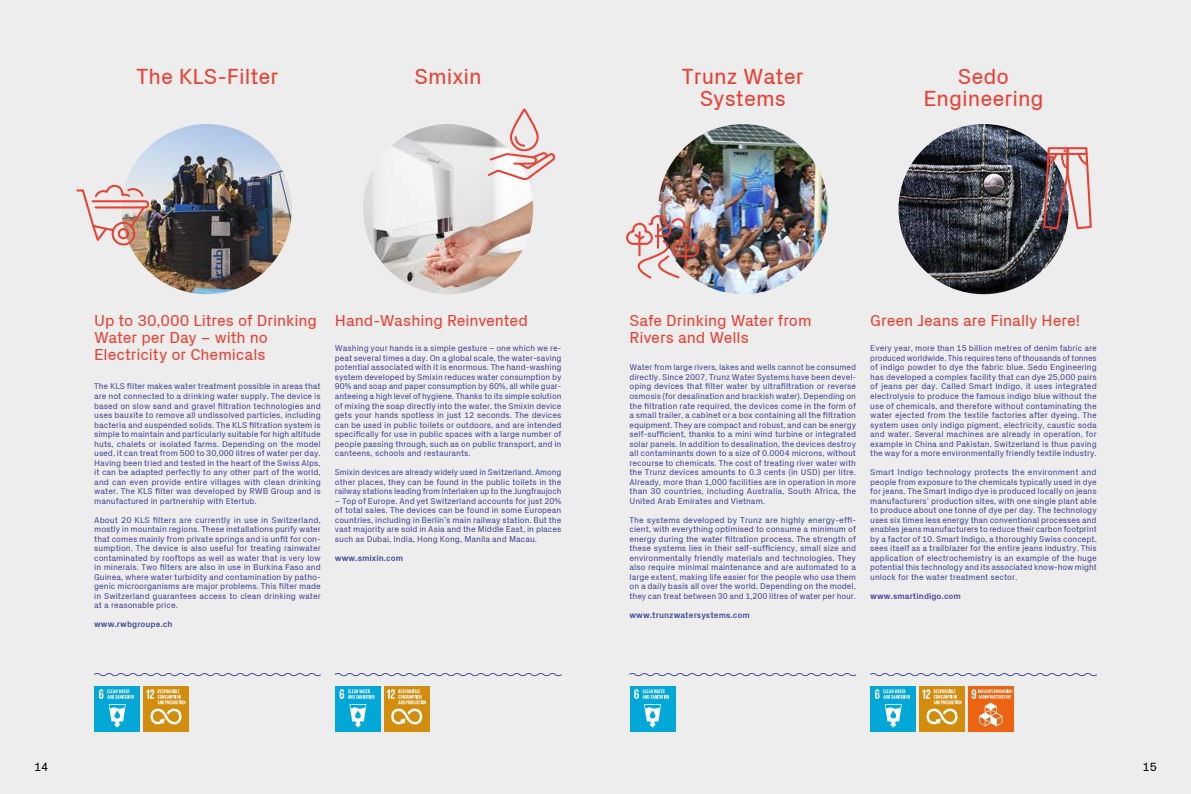
<style>
.page{position:relative;width:1191px;height:794px;background:#fff}
.page>*{position:absolute;margin:0;border:0;box-sizing:border-box;transform-origin:0 0}
.t1{font:22px/22px "Px Grotesk";color:#e84133;text-align:center}
.t2{font:16px/17px "Px Grotesk";letter-spacing:-.005em;color:#e84133}
.t3{font:12px "Px Grotesk";color:#000}
.t4{font:8.5px/9.5px "Px Grotesk";color:#454c9b;text-align:justify}
.t5{font:700 8.5px "Px Grotesk";color:#454c9b}
</style>
<div class="page">
<div style="left:0;top:0;width:595px;height:794px;background:#ededed"></div>
<div style="left:595px;top:0;width:596px;height:794px;background:#ededed"></div>
<img style="left:122px;top:124px;width:170px;height:170px;border-radius:85px">
<img style="left:363px;top:124px;width:170px;height:170px;border-radius:85px">
<img style="left:898px;top:124px;width:170px;height:170px;border-radius:85px">
<img style="left:658px;top:124px;width:170px;height:170px">
<svg style="left:94px;top:673px;width:227px;height:4px"></svg>
<svg style="left:334px;top:673px;width:228px;height:4px"></svg>
<svg style="left:629px;top:673px;width:228px;height:4px"></svg>
<svg style="left:870px;top:673px;width:227px;height:4px"></svg>
<div style="left:94px;top:685px;width:46px;height:46px;background:#00a7d7"></div>
<svg style="left:99px;top:689px;width:35px;height:38px"></svg>
<div style="left:335px;top:685px;width:46px;height:46px;background:#00a7d7"></div>
<svg style="left:340px;top:689px;width:34px;height:38px"></svg>
<div style="left:629px;top:685px;width:46px;height:46px;background:#00a7d7"></div>
<svg style="left:634px;top:689px;width:35px;height:38px"></svg>
<div style="left:870px;top:685px;width:46px;height:46px;background:#00a7d7"></div>
<svg style="left:875px;top:689px;width:34px;height:38px"></svg>
<div style="left:919px;top:685px;width:46px;height:46px;background:#d28d0e"></div>
<svg style="left:922px;top:689px;width:39px;height:35px"></svg>
<div style="left:967px;top:685px;width:46px;height:46px;background:#ec6411"></div>
<svg style="left:971px;top:689px;width:41px;height:37px"></svg>
<div style="left:143px;top:685px;width:46px;height:46px;background:#d28d0e"></div>
<svg style="left:146px;top:689px;width:39px;height:35px"></svg>
<div style="left:384px;top:685px;width:46px;height:46px;background:#d28d0e"></div>
<svg style="left:387px;top:689px;width:39px;height:35px"></svg>
<div style="left:112px;top:222px;width:23px;height:23px;border:2px solid #e84133;border-radius:50%"></div>
<svg style="left:76px;top:184px;width:74px;height:60px"></svg>
<div style="left:510px;top:108px;width:28px;height:43px;border:2px solid #e84133;border-radius:13px"></div>
<svg style="left:486px;top:135px;width:69px;height:47px"></svg>
<img style="left:626px;top:214px;width:74px;height:66px">
<svg style="left:1042px;top:147px;width:50px;height:83px"></svg>
<h1 class="t1" style="left:137px;top:65px;width:143px">The KLS-Filter</h1>
<h1 class="t1" style="left:414px;top:65px;width:69px">Smixin</h1>
<h1 class="t1" style="left:682px;top:65px;width:123px">Trunz Water<br>Systems</h1>
<h1 class="t1" style="left:923px;top:65px;width:122px">Sedo<br>Engineering</h1>
<h2 class="t2" style="left:94px;top:312px;width:224px">Up to 30,000 Litres of Drinking<br>Water per Day – with no<br>Electricity or Chemicals</h2>
<p class="t4" style="left:94px;top:382px;width:228px">The KLS filter makes water treatment possible in areas that are not connected to a drinking water supply. The device is based on slow sand and gravel filtration technologies and uses bauxite to remove all undissolved particles, including bacteria and suspended solids. The KLS filtration system is simple to maintain and particularly suitable for high altitude huts, chalets or isolated farms. Depending on the model used, it can treat from 500 to 30,000 litres of water per day.<br>Having been tried and tested in the heart of the Swiss Alps, it can be adapted perfectly to any other part of the world, and can even provide entire villages with clean drinking water. The KLS filter was developed by RWB Group and is manufactured in partnership with Etertub.</p>
<p class="t4" style="left:94px;top:515px;width:228px">About 20 KLS filters are currently in use in Switzerland, mostly in mountain regions. These installations purify water that comes mainly from private springs and is unfit for con&shy;sumption. The device is also useful for treating rainwater contaminated by rooftops as well as water that is very low in minerals. Two filters are also in use in Burkina Faso and Guinea, where water turbidity and contamination by patho&shy;genic microorganisms are major problems. This filter made in Switzerland guarantees access to clean drinking water at a reasonable price.</p>
<p class="t5" style="left:94px;top:619px;width:80px">www.rwbgroupe.ch</p>
<h2 class="t2" style="left:335px;top:312px;width:194px">Hand-Washing Reinvented</h2>
<p class="t4" style="left:335px;top:344px;width:228px">Washing your hands is a simple gesture – one which we re&shy;peat several times a day. On a global scale, the water-saving potential associated with it is enormous. The hand-washing system developed by Smixin reduces water consumption by 90% and soap and paper consumption by 60%, all while guar&shy;anteeing a high level of hygiene. Thanks to its simple solution of mixing the soap directly into the water, the Smixin device gets your hands spotless in just 12 seconds. The devices can be used in public toilets or outdoors, and are intended specifically for use in public spaces with a large number of people passing through, such as on public transport, and in canteens, schools and restaurants.</p>
<p class="t4" style="left:335px;top:467px;width:228px">Smixin devices are already widely used in Switzerland. Among other places, they can be found in the public toilets in the railway stations leading from Interlaken up to the Jungfraujoch</p>
<p class="t4" style="left:335px;top:496px;width:228px">– Top of Europe. And yet Switzerland accounts for just 20% of total sales. The devices can be found in some European countries, including in Berlin’s main railway station. But the vast majority are sold in Asia and the Middle East, in places such as Dubai, India, Hong Kong, Manila and Macau.</p>
<p class="t5" style="left:335px;top:552px;width:70px">www.smixin.com</p>
<h2 class="t2" style="left:629px;top:312px;width:183px">Safe Drinking Water from<br>Rivers and Wells</h2>
<p class="t4" style="left:629px;top:363px;width:228px">Water from large rivers, lakes and wells cannot be consumed directly. Since 2007, Trunz Water Systems have been devel&shy;oping devices that filter water by ultrafiltration or reverse osmosis (for desalination and brackish water). Depending on the filtration rate required, the devices come in the form of a small trailer, a cabinet or a box containing all the filtration equipment. They are compact and robust, and can be energy self-sufficient, thanks to a mini wind turbine or integrated solar panels. In addition to desalination, the devices destroy all contaminants down to a size of 0.0004 microns, without recourse to chemicals. The cost of treating river water with the Trunz devices amounts to 0.3 cents (in USD) per litre.<br>Already, more than 1,000 facilities are in operation in more than 30 countries, including Australia, South Africa, the United Arab Emirates and Vietnam.</p>
<p class="t4" style="left:629px;top:515px;width:228px">The systems developed by Trunz are highly energy-effi&shy;cient, with everything optimised to consume a minimum of energy during the water filtration process. The strength of these systems lies in their self-sufficiency, small size and environmentally friendly materials and technologies. They also require minimal maintenance and are automated to a large extent, making life easier for the people who use them on a daily basis all over the world. Depending on the model, they can treat between 30 and 1,200 litres of water per hour.</p>
<p class="t5" style="left:629px;top:609px;width:122px">www.trunzwatersystems.com</p>
<h2 class="t2" style="left:870px;top:312px;width:211px">Green Jeans are Finally Here!</h2>
<p class="t4" style="left:870px;top:344px;width:228px">Every year, more than 15 billion metres of denim fabric are produced worldwide. This requires tens of thousands of tonnes of indigo powder to dye the fabric blue. Sedo Engineering has developed a complex facility that can dye 25,000 pairs of jeans per day. Called Smart Indigo, it uses integrated electrolysis to produce the famous indigo blue without the use of chemicals, and therefore without contaminating the water ejected from the textile factories after dyeing. The system uses only indigo pigment, electricity, caustic soda and water. Several machines are already in operation, for example in China and Pakistan. Switzerland is thus paving the way for a more environmentally friendly textile industry.</p>
<p class="t4" style="left:870px;top:467px;width:228px">Smart Indigo technology protects the environment and people from exposure to the chemicals typically used in dye for jeans. The Smart Indigo dye is produced locally on jeans manufacturers’ production sites, with one single plant able to produce about one tonne of dye per day. The technology uses six times less energy than conventional processes and enables jeans manufacturers to reduce their carbon footprint by a factor of 10. Smart Indigo, a thoroughly Swiss concept, sees itself as a trailblazer for the entire jeans industry. This application of electrochemistry is an example of the huge potential this technology and its associated know-how might unlock for the water treatment sector.</p>
<p class="t5" style="left:870px;top:590px;width:92px">www.smartindigo.com</p>
<h3 class="t3" style="left:34px;top:759px;width:16px">14</h3>
<h3 class="t3" style="left:1142px;top:759px;width:16px">15</h3>
</div>
